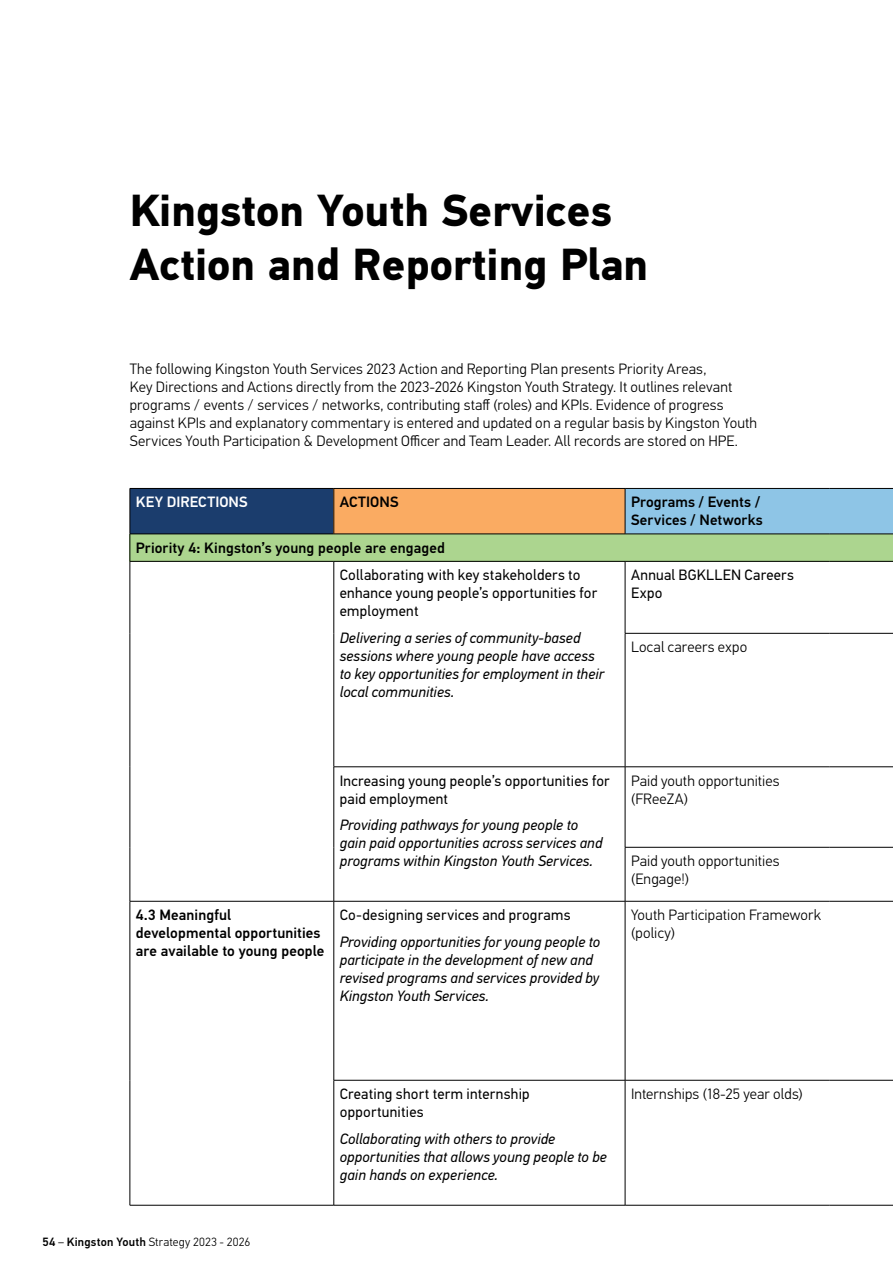
<style>
.page{position:relative;width:893px;height:1263px;background:#fff}
.page>*{position:absolute;margin:0;border:0;box-sizing:border-box;transform-origin:0 0}
.t1{font:700 45px/54px "PF Din Text Pro";color:#000}
.t2{font:300 15px/18px "PF Din Text Pro";letter-spacing:.01em;color:#000}
.t3{font:italic 15px/18px "PF Din Text Pro";letter-spacing:.005em;color:#000}
.t4{font:15px/18px "PF Din Text Pro";letter-spacing:.015em;color:#000}
.t5{font:500 15px/18px "PF Din Text Pro";letter-spacing:.01em;color:#000}
.t6{font:500 15px "PF Din Text Pro";letter-spacing:.005em;color:#fff}
.t7{font:300 12px "PF Din Text Pro";letter-spacing:.015em;color:#000}
.s1{font-weight:500}
</style>
<div class="page">
<div style="left:130px;top:488px;width:204px;height:46px;background:#1b3d6d"></div>
<div style="left:334px;top:488px;width:291px;height:46px;background:#faab62"></div>
<div style="left:626px;top:489px;width:267px;height:45px;background:#8ec5e6"></div>
<div style="left:130px;top:534px;width:763px;height:27px;background:#acd58f"></div>
<hr style="left:130px;top:488px;width:204px;height:1px;background:#000">
<hr style="left:130px;top:489px;width:1px;height:45px;background:#000">
<hr style="left:334px;top:488px;width:291px;height:1px;background:#000">
<hr style="left:334px;top:489px;width:1px;height:45px;background:#000">
<hr style="left:625px;top:488px;width:204px;height:1px;background:#000">
<hr style="left:625px;top:489px;width:1px;height:45px;background:#000">
<hr style="left:829px;top:488px;width:64px;height:1px;background:#000">
<hr style="left:130px;top:534px;width:204px;height:1px;background:#000">
<svg style="left:130px;top:534px;width:1px;height:27px"></svg>
<hr style="left:334px;top:534px;width:291px;height:1px;background:#000">
<hr style="left:625px;top:534px;width:204px;height:1px;background:#000">
<hr style="left:829px;top:534px;width:64px;height:1px;background:#000">
<hr style="left:130px;top:561px;width:204px;height:1px;background:#000">
<hr style="left:130px;top:561px;width:1px;height:72px;background:#000">
<hr style="left:334px;top:561px;width:291px;height:1px;background:#000">
<hr style="left:334px;top:561px;width:1px;height:72px;background:#000">
<hr style="left:625px;top:561px;width:204px;height:1px;background:#000">
<hr style="left:625px;top:561px;width:1px;height:72px;background:#000">
<hr style="left:829px;top:561px;width:64px;height:1px;background:#000">
<hr style="left:130px;top:633px;width:1px;height:134px;background:#000">
<hr style="left:334px;top:633px;width:1px;height:134px;background:#000">
<hr style="left:625px;top:633px;width:204px;height:1px;background:#000">
<hr style="left:625px;top:633px;width:1px;height:134px;background:#000">
<hr style="left:829px;top:633px;width:64px;height:1px;background:#000">
<hr style="left:130px;top:767px;width:1px;height:80px;background:#000">
<hr style="left:334px;top:766px;width:291px;height:1px;background:#000">
<hr style="left:334px;top:767px;width:1px;height:80px;background:#000">
<hr style="left:625px;top:766px;width:204px;height:1px;background:#000">
<hr style="left:625px;top:767px;width:1px;height:80px;background:#000">
<hr style="left:829px;top:766px;width:64px;height:1px;background:#000">
<hr style="left:130px;top:847px;width:1px;height:54px;background:#000">
<hr style="left:334px;top:847px;width:1px;height:54px;background:#000">
<hr style="left:625px;top:847px;width:204px;height:1px;background:#000">
<hr style="left:625px;top:847px;width:1px;height:54px;background:#000">
<hr style="left:829px;top:847px;width:64px;height:1px;background:#000">
<hr style="left:130px;top:901px;width:204px;height:1px;background:#000">
<hr style="left:130px;top:901px;width:1px;height:179px;background:#000">
<hr style="left:334px;top:901px;width:291px;height:1px;background:#000">
<hr style="left:334px;top:901px;width:1px;height:179px;background:#000">
<hr style="left:625px;top:901px;width:204px;height:1px;background:#000">
<hr style="left:625px;top:901px;width:1px;height:179px;background:#000">
<hr style="left:829px;top:901px;width:64px;height:1px;background:#000">
<hr style="left:130px;top:1080px;width:1px;height:125px;background:#000">
<hr style="left:334px;top:1080px;width:291px;height:1px;background:#000">
<hr style="left:334px;top:1080px;width:1px;height:125px;background:#000">
<hr style="left:625px;top:1080px;width:204px;height:1px;background:#000">
<hr style="left:625px;top:1080px;width:1px;height:125px;background:#000">
<hr style="left:829px;top:1080px;width:64px;height:1px;background:#000">
<hr style="left:130px;top:1205px;width:204px;height:1px;background:#000">
<hr style="left:334px;top:1205px;width:291px;height:1px;background:#000">
<hr style="left:625px;top:1205px;width:204px;height:1px;background:#000">
<hr style="left:829px;top:1205px;width:64px;height:1px;background:#000">
<h1 class="t1" style="left:130px;top:185px;width:520px">Kingston Youth Services<br>Action and Reporting Plan</h1>
<p class="t2" style="left:130px;top:360px;width:629px">The following Kingston Youth Services 2023 Action and Reporting Plan presents Priority Areas,<br>Key Directions and Actions directly from the 2023-2026 Kingston Youth Strategy. It outlines relevant programs / events / services / networks, contributing staff (roles) and KPIs. Evidence of progress against KPIs and explanatory commentary is entered and updated on a regular basis by Kingston Youth Services Youth Participation &amp; Development Officer and Team Leader. All records are stored on HPE.</p>
<p class="t6" style="left:136px;top:493px;width:113px">KEY DIRECTIONS</p>
<p class="t5" style="left:340px;top:493px;width:60px">ACTIONS</p>
<p class="t5" style="left:631px;top:493px;width:133px">Programs / Events /<br>Services / Networks</p>
<p class="t5" style="left:136px;top:539px;width:311px">Priority 4: Kingston’s young people are engaged</p>
<p class="t4" style="left:340px;top:566px;width:259px">Collaborating with key stakeholders to enhance young people’s opportunities for employment</p>
<p class="t3" style="left:340px;top:629px;width:266px">Delivering a series of community-based sessions where young people have access to key opportunities for employment in their local communities.</p>
<p class="t4" style="left:631px;top:566px;width:164px">Annual BGKLLEN Careers<br>Expo</p>
<p class="t2" style="left:631px;top:638px;width:118px">Local careers expo</p>
<p class="t4" style="left:340px;top:772px;width:271px">Increasing young people’s opportunities for paid employment</p>
<p class="t3" style="left:340px;top:816px;width:264px">Providing pathways for young people to gain paid opportunities across services and programs within Kingston Youth Services.</p>
<p class="t5" style="left:136px;top:906px;width:190px">4.3 Meaningful developmental opportunities are available to young people</p>
<p class="t4" style="left:340px;top:906px;width:232px">Co-designing services and programs</p>
<p class="t3" style="left:340px;top:933px;width:262px">Providing opportunities for young people to participate in the development of new and revised programs and services provided by Kingston Youth Services.</p>
<p class="t2" style="left:631px;top:772px;width:150px">Paid youth opportunities (FReeZA)</p>
<p class="t2" style="left:631px;top:852px;width:150px">Paid youth opportunities (Engage!)</p>
<p class="t2" style="left:631px;top:906px;width:192px">Youth Participation Framework (policy)</p>
<p class="t7" style="left:43px;top:1235px;width:209px"><span class="s1">54</span> – <span class="s1">Kingston Youth</span> Strategy 2023 - 2026</p>
<p class="t4" style="left:340px;top:1085px;width:191px">Creating short term internship opportunities</p>
<p class="t3" style="left:340px;top:1130px;width:269px">Collaborating with others to provide opportunities that allows young people to be gain hands on experience.</p>
<p class="t2" style="left:631px;top:1085px;width:173px">Internships (18-25 year olds)</p>
</div>
